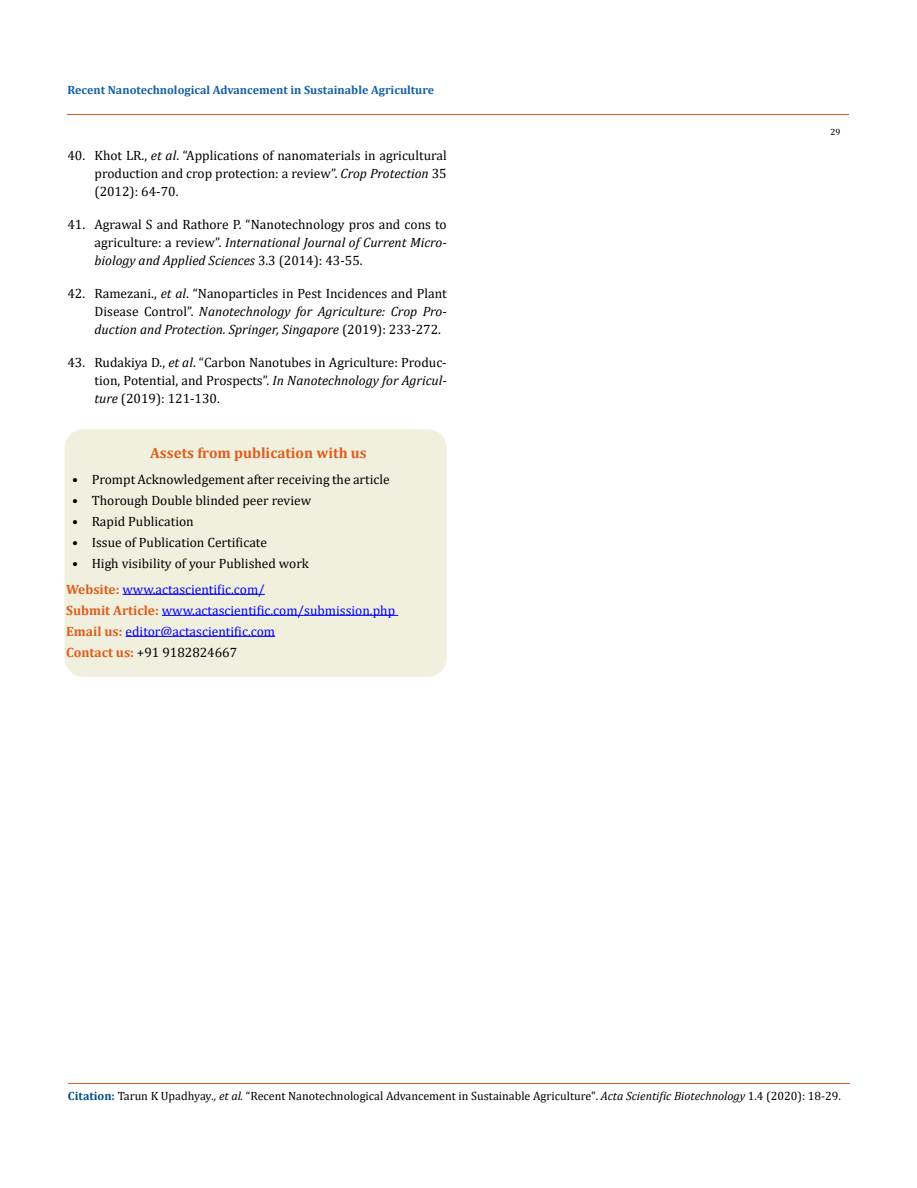
<style>
.page{position:relative;width:917px;height:1188px;background:#fff}
.page>*{position:absolute;margin:0;border:0;box-sizing:border-box;transform-origin:0 0}
.t1{font:700 15px "Cambria";color:#e05d1a}
.t2{font:13.5px/18px "Cambria";color:#000;text-align:justify}
.t3{font:13.5px/21px "Cambria";color:#00f}
.t4{font:12px "Cambria";color:#000}
.t5{font:700 12px "Cambria";color:#1560a6}
.t6{font:9px "Cambria";color:#000}
.s1{font-style:italic}
.s2{font-weight:700;color:#e05d1a}
.s3{color:#000}
.s4{font-weight:700;color:#035089}
</style>
<div class="page">
<hr style="left:67px;top:114px;width:782px;height:1px;background:#e05d1a">
<div style="left:65px;top:430px;width:381px;height:246px;background:#f1f0de;border-radius:18px"></div>
<div style="left:65px;top:429px;width:382px;height:248px;border:2px solid #f1f0de;border-radius:18px"></div>
<hr style="left:122px;top:594px;width:143px;height:1px;background:#00f">
<hr style="left:162px;top:615px;width:236px;height:1px;background:#00f">
<hr style="left:125px;top:636px;width:150px;height:1px;background:#00f">
<hr style="left:68px;top:1084px;width:781px;height:1px;background:#e05d1a">
<p class="t5" style="left:68px;top:81px;width:368px">Recent Nanotechnological Advancement in Sustainable Agriculture</p>
<p class="t2" style="left:94px;top:146px;width:354px;text-indent:-27px">40. Khot LR., <span class="s1">et al</span>. “Applications of nanomaterials in agricultural production and crop protection: a review”. <span class="s1">Crop Protection</span> 35 (2012): 64-70.</p>
<p class="t2" style="left:94px;top:215px;width:354px;text-indent:-27px">41. Agrawal S and Rathore P. “Nanotechnology pros and cons to agriculture: a review”. <span class="s1">International Journal of Current Micro&shy;biology and Applied Sciences</span> 3.3 (2014): 43-55.</p>
<p class="t2" style="left:94px;top:284px;width:354px;text-indent:-27px">42. Ramezani., <span class="s1">et al</span>. “Nanoparticles in Pest Incidences and Plant Disease Control”. <span class="s1">Nanotechnology for Agriculture: Crop Pro&shy;duction and Protection. Springer, Singapore</span> (2019): 233-272.</p>
<p class="t2" style="left:94px;top:353px;width:354px;text-indent:-27px">43. Rudakiya D., <span class="s1">et al</span>. “Carbon Nanotubes in Agriculture: Produc&shy;tion, Potential, and Prospects”. <span class="s1">In Nanotechnology for Agricul&shy;ture</span> (2019): 121-130.</p>
<p class="t1" style="left:150px;top:443px;width:218px">Assets from publication with us</p>
<p class="t2" style="left:72px;top:470px;width:319px">• Prompt Acknowledgement after receiving the article</p>
<p class="t2" style="left:72px;top:491px;width:240px">• Thorough Double blinded peer review</p>
<p class="t2" style="left:72px;top:512px;width:123px">• Rapid Publication</p>
<p class="t2" style="left:72px;top:533px;width:196px">• Issue of Publication Certificate</p>
<p class="t2" style="left:72px;top:554px;width:238px">• High visibility of your Published work</p>
<p class="t3" style="left:66px;top:578px;width:330px"><span class="s2">Website:</span> www.actascientific.com/<br><span class="s2">Submit Article:</span> www.actascientific.com/submission.php <span class="s2">Email us:</span> editor@actascientific.com<br><span class="s2">Contact us:</span> <span class="s3">+91 9182824667</span></p>
<p class="t6" style="left:830px;top:127px;width:11px">29</p>
<p class="t4" style="left:68px;top:1089px;width:774px"><span class="s4">Citation:</span> Tarun K Upadhyay<span class="s1">., et al.</span> “Recent Nanotechnological Advancement in Sustainable Agriculture". <span class="s1">Acta Scientific Biotechnology</span> 1.4 (2020): 18-29.</p>
</div>
